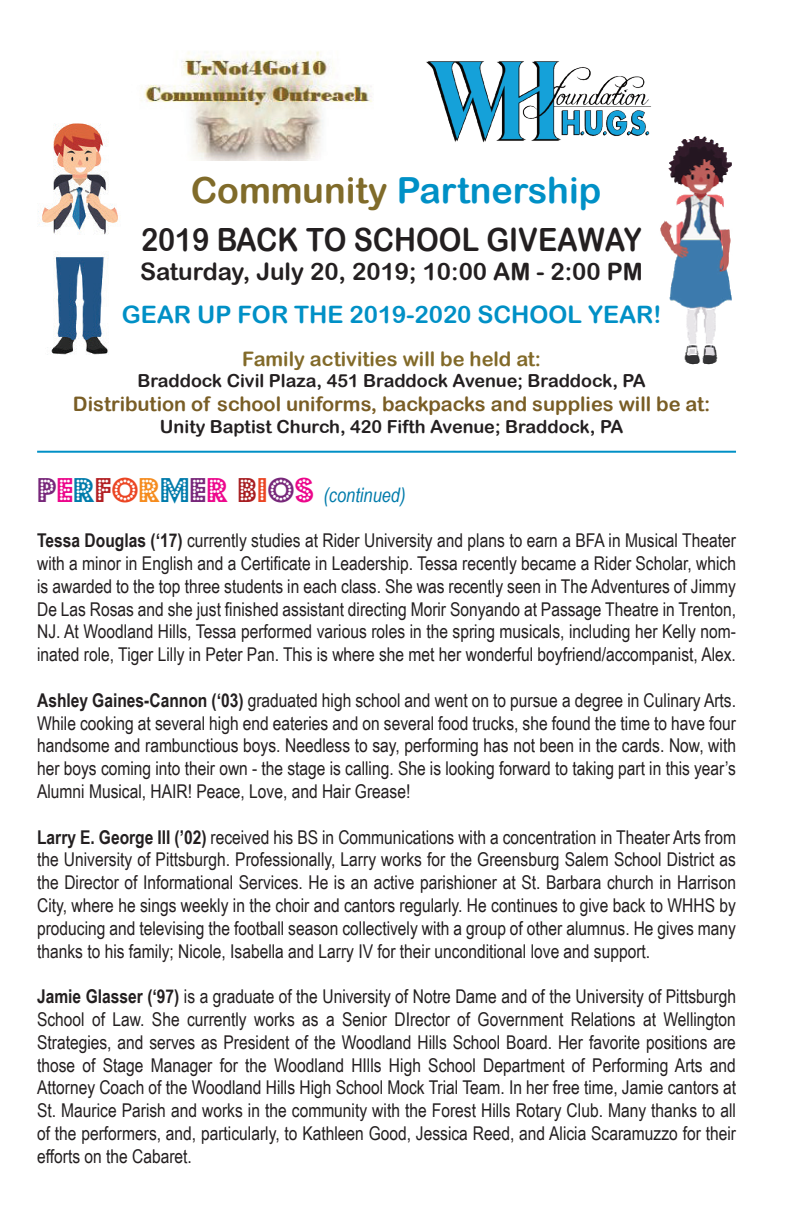
<style>
.page{position:relative;width:792px;height:1224px;background:#fff}
.page>*{position:absolute;margin:0;border:0;box-sizing:border-box;transform-origin:0 0}
.t1{font:36px "Arial Rounded MT Bold";color:#0090c6}
.t2{font:32px "Arial Rounded MT Bold";color:#231f20;scale:.9 1}
.t3{font:24px "Arial Rounded MT Bold";color:#231f20}
.t4{font:24px "Arial Rounded MT Bold";color:#0090c6}
.t5{font:20px "Arial Rounded MT Bold";color:#795d25}
.t6{font:20px "Arial Rounded MT Bold";color:#826a29}
.t7{font:italic 20px "Arial Narrow";color:#007bab}
.t8{font:19px/22.8px "Arial Narrow";color:#231f20;text-align:justify}
.t9{font:18px "Arial Rounded MT Bold";color:#231f20}
.s1{color:#806b2a}
.s2{font-family:"Budmo Jiggler";font-style:normal;font-size:38px;color:#77277a}
.s3{font-family:"Budmo Jiggler";font-style:normal;font-size:38px;color:#ec068b}
.s4{font-family:"Budmo Jiggler";font-style:normal;font-size:38px}
.s5{font-family:"Budmo Jiggler";font-style:normal;font-size:38px;color:#b21f23}
.s6{font-family:"Budmo Jiggler";font-style:normal;font-size:38px;color:#eb4523}
.s7{font-family:"Budmo Jiggler";font-style:normal;font-size:38px;color:#f58c1f}
.s8{font-family:"Budmo Jiggler";font-style:normal;font-size:38px;color:#ed088d}
.s9{font-family:"Budmo Jiggler";font-style:normal;font-size:38px;color:#a71d21}
.s10{font-weight:700}
</style>
<div class="page">
<img style="left:141px;top:51px;width:232px;height:109px">
<img style="left:426px;top:61px;width:225px;height:82px">
<img style="left:660px;top:136px;width:72px;height:229px">
<img style="left:38px;top:123px;width:81px;height:232px">
<hr style="left:37px;top:451px;width:699px;height:2px;background:#0090c6">
<h1 class="t1" style="left:191px;top:169px;width:412px"><span class="s1">Community</span> Partnership</h1>
<h2 class="t2" style="left:141px;top:221px;width:558px">2019 BACK TO SCHOOL GIVEAWAY</h2>
<p class="t3" style="left:140px;top:257px;width:504px">Saturday, July 20, 2019; 10:00 AM - 2:00 PM</p>
<p class="t4" style="left:122px;top:300px;width:541px">GEAR UP FOR THE 2019-2020 SCHOOL YEAR!</p>
<p class="t6" style="left:242px;top:347px;width:301px">Family activities will be held at:</p>
<p class="t9" style="left:137px;top:370px;width:510px">Braddock Civil Plaza, 451 Braddock Avenue; Braddock, PA</p>
<p class="t5" style="left:73px;top:393px;width:639px">Distribution of school uniforms, backpacks and supplies will be at:</p>
<p class="t9" style="left:160px;top:416px;width:465px">Unity Baptist Church, 420 Fifth Avenue; Braddock, PA</p>
<p class="t7" style="left:37px;top:481px;width:370px"><span class="s2">P</span><span class="s3">E</span><span class="s4">R</span><span class="s5">F</span><span class="s6">O</span><span class="s7">R</span><span class="s4">M</span><span class="s2">E</span><span class="s8">R</span> <span class="s9">B</span><span class="s6">I</span><span class="s2">O</span><span class="s3">S</span> (continued)</p>
<p class="t8" style="left:37px;top:528px;width:700px"><span class="s10">Tessa Douglas (‘17)</span> currently studies at Rider University and plans to earn a BFA in Musical Theater with a minor in English and a Certificate in Leadership. Tessa recently became a Rider Scholar, which is awarded to the top three students in each class. She was recently seen in The Adventures of Jimmy De Las Rosas and she just finished assistant directing Morir Sonyando at Passage Theatre in Trenton, NJ. At Woodland Hills, Tessa performed various roles in the spring musicals, including her Kelly nom&shy;inated role, Tiger Lilly in Peter Pan. This is where she met her wonderful boyfriend/accompanist, Alex.</p>
<p class="t8" style="left:37px;top:688px;width:700px"><span class="s10">Ashley Gaines-Cannon (‘03)</span> graduated high school and went on to pursue a degree in Culinary Arts.<br>While cooking at several high end eateries and on several food trucks, she found the time to have four handsome and rambunctious boys. Needless to say, performing has not been in the cards. Now, with her boys coming into their own - the stage is calling. She is looking forward to taking part in this year’s Alumni Musical, HAIR! Peace, Love, and Hair Grease!</p>
<p class="t8" style="left:37px;top:825px;width:700px"><span class="s10">Larry E. George III (’02)</span> received his BS in Communications with a concentration in Theater Arts from the University of Pittsburgh. Professionally, Larry works for the Greensburg Salem School District as the Director of Informational Services. He is an active parishioner at St. Barbara church in Harrison City, where he sings weekly in the choir and cantors regularly. He continues to give back to WHHS by producing and televising the football season collectively with a group of other alumnus. He gives many thanks to his family; Nicole, Isabella and Larry IV for their unconditional love and support.</p>
<p class="t8" style="left:37px;top:984px;width:700px"><span class="s10">Jamie Glasser (‘97)</span> is a graduate of the University of Notre Dame and of the University of Pittsburgh School of Law. She currently works as a Senior DIrector of Government Relations at Wellington Strategies, and serves as President of the Woodland Hills School Board. Her favorite positions are those of Stage Manager for the Woodland HIlls High School Department of Performing Arts and Attorney Coach of the Woodland Hills High School Mock Trial Team. In her free time, Jamie cantors at St. Maurice Parish and works in the community with the Forest Hills Rotary Club. Many thanks to all of the performers, and, particularly, to Kathleen Good, Jessica Reed, and Alicia Scaramuzzo for their efforts on the Cabaret.</p>
</div>
